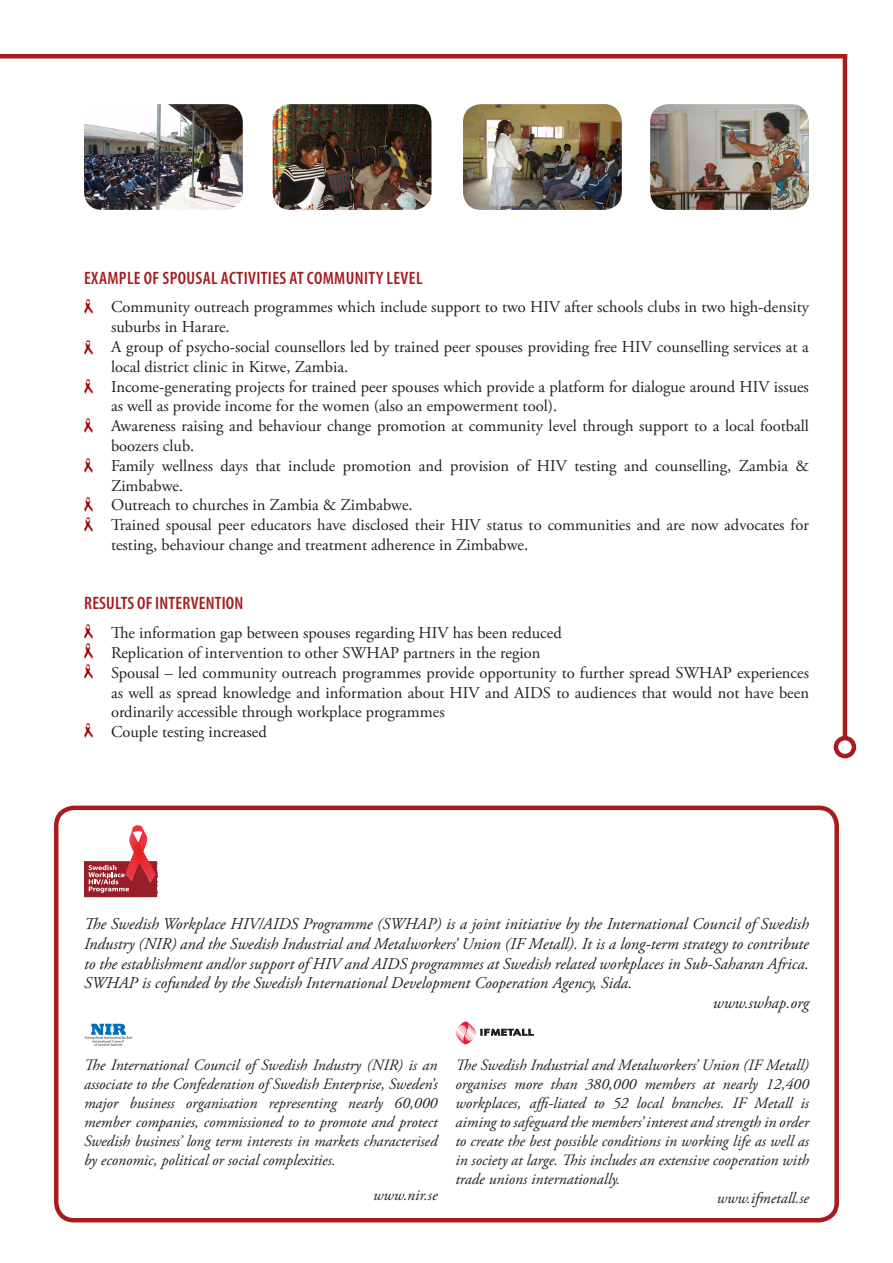
<style>
.page{position:relative;width:893px;height:1263px;background:#fff}
.page>*{position:absolute;margin:0;border:0;box-sizing:border-box;transform-origin:0 0}
.Rubrik_2{font:600 condensed 18px "Myriad Pro";letter-spacing:.02em;color:#a61c1f}
.Brödtext{font:16.5px/19.8px "Adobe Garamond Pro";color:#231f20}
.Förord{font:italic 16.5px/19.8px "Adobe Garamond Pro";color:#231f20;text-align:justify}
.Baksida{font:italic 15.75px/18.9px "Adobe Garamond Pro";color:#231f20;text-align:justify}
.Intro{font:italic 15.75px/18.9px "Adobe Garamond Pro";color:#231f20;text-align:justify}
</style>
<div class="page">
<hr style="left:843px;top:54px;width:4px;height:684px;background:#a61c1f">
<div style="left:834px;top:736px;width:22px;height:22px;border:4px solid #a61c1f;border-radius:50%"></div>
<div style="left:0;top:54px;width:847px;height:5px;background:#a61c1f"></div>
<img style="left:84px;top:104px;width:159px;height:106px">
<img style="left:273px;top:104px;width:158px;height:106px">
<img style="left:463px;top:104px;width:159px;height:106px">
<img style="left:650px;top:104px;width:159px;height:106px">
<img style="left:84px;top:299px;width:8px;height:15px">
<div style="left:54px;top:806px;width:785px;height:416px;border:4px solid #a61c1f;border-radius:18px"></div>
<svg style="left:84px;top:861px;width:74px;height:36px;background:#a9454e"></svg>
<img style="left:125px;top:825px;width:31px;height:58px">
<svg style="left:84px;top:1024px;width:48px;height:22px"></svg>
<svg style="left:456px;top:1021px;width:78px;height:23px"></svg>
<img style="left:84px;top:517px;width:8px;height:14px">
<img style="left:84px;top:497px;width:8px;height:15px">
<img style="left:84px;top:458px;width:8px;height:14px">
<img style="left:84px;top:418px;width:8px;height:14px">
<img style="left:84px;top:379px;width:8px;height:14px">
<img style="left:84px;top:341px;width:8px;height:14px">
<img style="left:84px;top:624px;width:8px;height:14px">
<img style="left:84px;top:644px;width:8px;height:14px">
<img style="left:84px;top:664px;width:8px;height:14px">
<img style="left:84px;top:724px;width:8px;height:14px">
<p class="Rubrik_2" style="left:84px;top:266px;width:340px">EXAMPLE OF SPOUSAL ACTIVITIES AT COMMUNITY LEVEL</p>
<p class="Brödtext" style="left:111px;top:298px;width:699px;text-indent:-27px">• Community outreach programmes which include support to two HIV after schools clubs in two high-density suburbs in Harare.</p>
<p class="Brödtext" style="left:111px;top:337px;width:699px;text-indent:-27px">• A group of psycho-social counsellors led by trained peer spouses providing free HIV counselling services at a local district clinic in Kitwe, Zambia.</p>
<p class="Brödtext" style="left:111px;top:377px;width:699px;text-indent:-27px">• Income-generating projects for trained peer spouses which provide a platform for dialogue around HIV issues as well as provide income for the women (also an empowerment tool).</p>
<p class="Brödtext" style="left:111px;top:417px;width:699px;text-indent:-27px">• Awareness raising and behaviour change promotion at community level through support to a local football boozers club.</p>
<p class="Brödtext" style="left:111px;top:456px;width:699px;text-indent:-27px">• Family wellness days that include promotion and provision of HIV testing and counselling, Zambia &amp;<br>Zimbabwe.</p>
<p class="Brödtext" style="left:84px;top:496px;width:330px">• Outreach to churches in Zambia &amp; Zimbabwe.</p>
<p class="Brödtext" style="left:111px;top:516px;width:699px;text-indent:-27px">• Trained spousal peer educators have disclosed their HIV status to communities and are now advocates for testing, behaviour change and treatment adherence in Zimbabwe.</p>
<p class="Rubrik_2" style="left:84px;top:592px;width:161px">RESULTS OF INTERVENTION</p>
<p class="Brödtext" style="left:84px;top:624px;width:479px">• The information gap between spouses regarding HIV has been reduced</p>
<p class="Brödtext" style="left:84px;top:643px;width:458px">• Replication of intervention to other SWHAP partners in the region</p>
<p class="Brödtext" style="left:111px;top:663px;width:699px;text-align:justify;text-indent:-27px">• Spousal – led community outreach programmes provide opportunity to further spread SWHAP experiences as well as spread knowledge and information about HIV and AIDS to audiences that would not have been ordinarily accessible through workplace programmes</p>
<p class="Brödtext" style="left:84px;top:723px;width:184px">• Couple testing increased</p>
<p class="Förord" style="left:84px;top:914px;width:726px">The Swedish Workplace HIV/AIDS Programme (SWHAP) is a joint initiative by the International Council of Swedish Industry (NIR) and the Swedish Industrial and Metalworkers’ Union (IF Metall). It is a long-term strategy to contribute to the establishment and/or support of HIV and AIDS programmes at Swedish related workplaces in Sub-Saharan Africa.<br>SWHAP is cofunded by the Swedish International Development Cooperation Agency, Sida.</p>
<p class="Förord" style="left:713px;top:993px;width:98px">www.swhap.org</p>
<p class="Intro" style="left:84px;top:1056px;width:355px">The International Council of Swedish Industry (NIR) is an associate to the Confederation of Swedish Enterprise, Sweden’s major business organisation representing nearly 60,000 member companies, commissioned to to promote and protect Swedish business’ long term interests in markets characterised by economic, political or social complexities.</p>
<p class="Baksida" style="left:373px;top:1186px;width:66px">www.nir.se</p>
<p class="Baksida" style="left:455px;top:1056px;width:355px">The Swedish Industrial and Metalworkers’ Union (IF Metall) organises more than 380,000 members at nearly 12,400 workplaces, affi-liated to 52 local branches. IF Metall is aiming to safeguard the members’ interest and strength in order to create the best possible conditions in working life as well as in society at large. This includes an extensive cooperation with trade unions internationally.</p>
<p class="Baksida" style="left:717px;top:1188px;width:94px">www.ifmetall.se</p>
</div>
